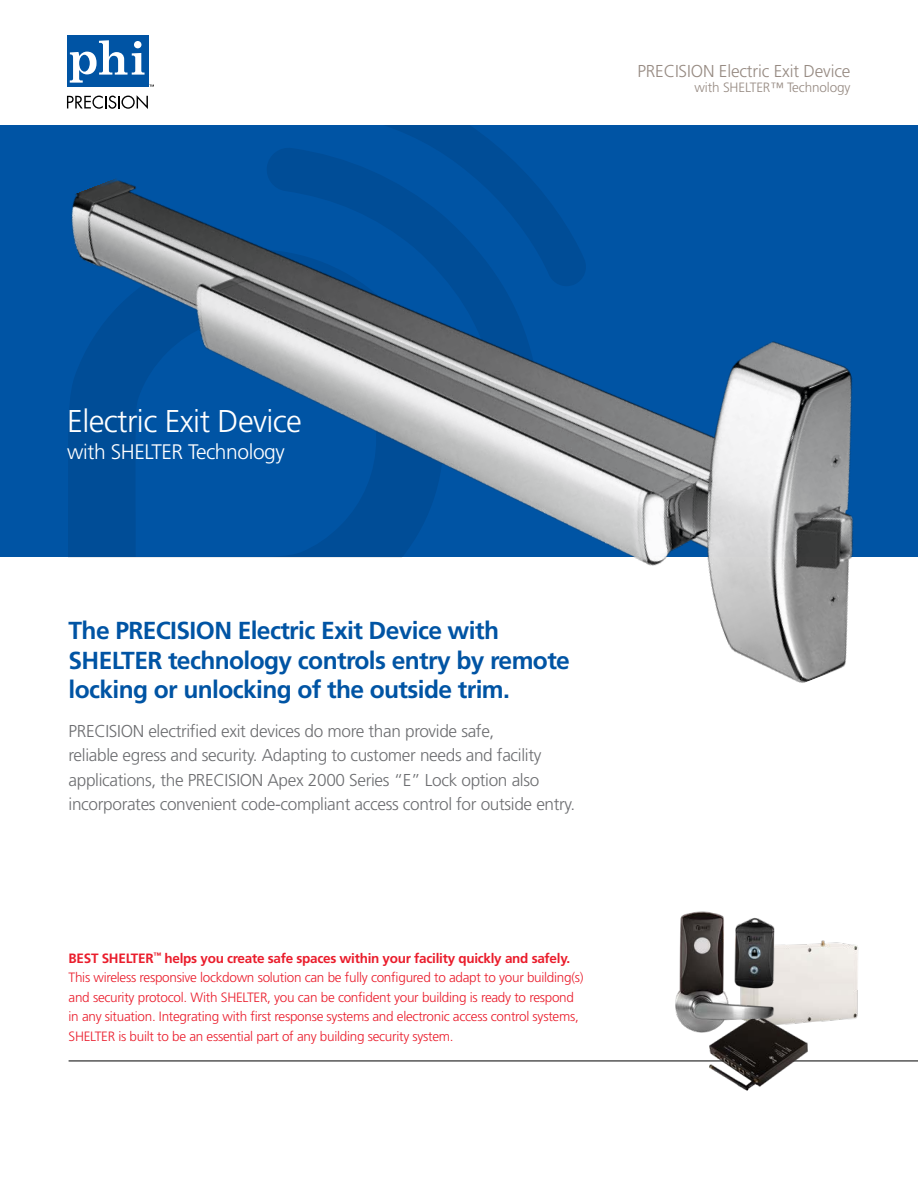
<style>
.page{position:relative;width:918px;height:1188px;background:#fff}
.page>*{position:absolute;margin:0;border:0;box-sizing:border-box;transform-origin:0 0}
.t1{font:300 31.5px "Frutiger LT Std";letter-spacing:-.02em;color:#fff}
.t2{font:700 24.6px/29.5px "Frutiger LT Std";letter-spacing:-.025em;color:#0054a4}
.t3{font:300 21px "Frutiger LT Std";letter-spacing:-.02em;color:#fff}
.t4{font:300 17.25px/24.6px "Frutiger LT Std";letter-spacing:-.02em;color:#6d6e71}
.t5{font:300 17.25px "Frutiger LT Std";letter-spacing:-.01em;color:#978b83}
.t6{font:300 13.5px/19.5px "Frutiger LT Std";letter-spacing:-.02em;color:#ea1d2c}
.t7{font:300 13.5px "Frutiger LT Std";letter-spacing:-.01em;color:#978b83}
.s1{font-weight:700}
</style>
<div class="page">
<div style="left:0;top:125px;width:918px;height:432px;background:#0054a4"></div>
<svg style="left:385px;top:125px;width:111px;height:21px"></svg>
<svg style="left:268px;top:146px;width:248px;height:18px"></svg>
<hr style="left:69px;top:1061px;width:849px;height:1px;background:#000">
<div style="left:67px;top:36px;width:81px;height:51px;background:#0054a4"></div>
<svg style="left:70px;top:40px;width:84px;height:47px"></svg>
<svg style="left:67px;top:95px;width:81px;height:14px"></svg>
<img style="left:776px;top:940px;width:82px;height:82px">
<img style="left:776px;top:940px;width:4px;height:52px">
<img style="left:696px;top:1013px;width:116px;height:78px">
<img style="left:68px;top:164px;width:786px;height:519px">
<img style="left:675px;top:911px;width:101px;height:124px">
<p class="t5" style="left:637px;top:61px;width:215px">PRECISION Electric Exit Device</p>
<p class="t7" style="left:694px;top:79px;width:158px">with SHELTER™ Technology</p>
<h1 class="t1" style="left:67px;top:403px;width:236px">Electric Exit Device</h1>
<h3 class="t3" style="left:67px;top:440px;width:219px">with SHELTER Technology</h3>
<h2 class="t2" style="left:69px;top:616px;width:503px">The PRECISION Electric Exit Device with<br>SHELTER technology controls entry by remote locking or unlocking of the outside trim.</h2>
<p class="t4" style="left:69px;top:719px;width:508px">PRECISION electrified exit devices do more than provide safe,<br>reliable egress and security. Adapting to customer needs and facility applications, the PRECISION Apex 2000 Series “E” Lock option also incorporates convenient code-compliant access control for outside entry.</p>
<p class="t6" style="left:69px;top:948px;width:517px"><span class="s1">BEST SHELTER</span><sup>™</sup> <span class="s1">helps you create safe spaces within your facility quickly and safely.<br></span>This wireless responsive lockdown solution can be fully configured to adapt to your building(s) and security protocol. With SHELTER, you can be confident your building is ready to respond in any situation. Integrating with first response systems and electronic access control systems, SHELTER is built to be an essential part of any building security system.</p>
</div>
